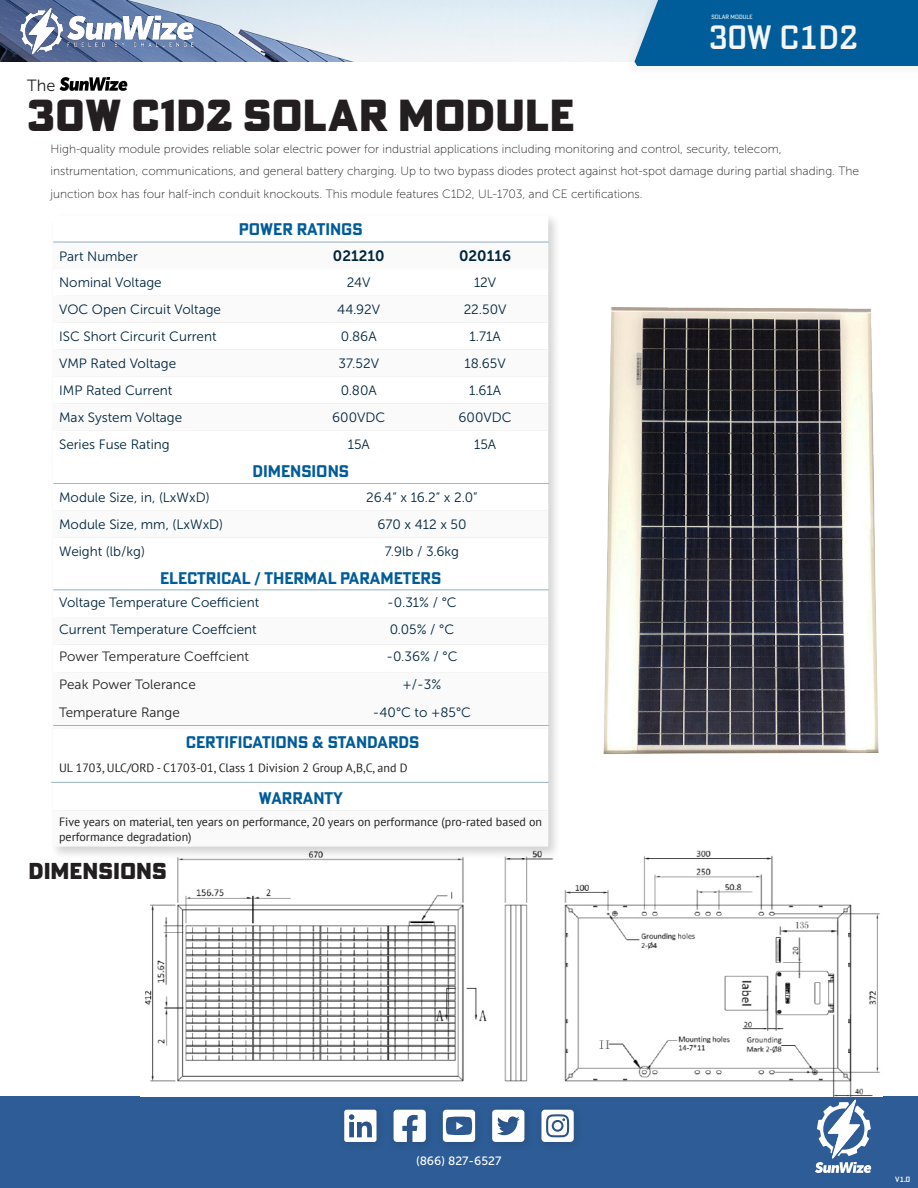
<style>
.page{position:relative;width:918px;height:1188px;background:#fff}
.page>*{position:absolute;margin:0;border:0;box-sizing:border-box;transform-origin:0 0}
.t1{font:800 43.8px "Poster Gothic ATF";color:#231f20}
.t2{font:500 33px "Poster Gothic ATF";color:#f4f5f5}
.t3{font:800 22.5px "Poster Gothic ATF";color:#231f20}
.t4{font:700 16.5px "Poster Gothic ATF";color:#005c99}
.t5{font:16.2px "Museo Sans 300";color:#231f20}
.t6{font:15px "Museo Sans 700";color:#00253d}
.t7{font:13.5px "Museo Sans 300";color:#00253d}
.t8{font:13.5px "Museo Sans 300";color:#231f20}
.t9{font:12px/22.5px "Museo Sans 100";color:#231f20}
.t10{font:12px/15px "PT Sans";color:#231f20}
.t11{font:12px "Museo Sans 500";color:#fff}
.t12{font:500 7.5px "Poster Gothic ATF";color:#fff}
.t13{font:6px "Poster Gothic ATF";color:#f4f5f5}
</style>
<div class="page">
<img style="left:0;top:0;width:622px;height:62px">
<div style="left:0;top:1096px;width:918px;height:92px;background:#2d5c96"></div>
<div style="left:436px;top:1104px;width:49px;height:48px;background:#231f20;opacity:.2"></div>
<svg style="left:443px;top:1110px;width:32px;height:32px"></svg>
<svg style="left:492px;top:1110px;width:32px;height:32px"></svg>
<svg style="left:344px;top:1110px;width:33px;height:32px"></svg>
<svg style="left:394px;top:1110px;width:32px;height:32px"></svg>
<svg style="left:541px;top:1110px;width:33px;height:32px"></svg>
<svg style="left:815px;top:1099px;width:56px;height:74px"></svg>
<div style="left:622px;top:0;width:296px;height:79px;background:#231f20;opacity:.05"></div>
<div style="left:633px;top:0;width:285px;height:66px;background:#015d99"></div>
<img style="left:18px;top:5px;width:177px;height:52px">
<img style="left:145px;top:850px;width:735px;height:246px">
<svg style="left:60px;top:77px;width:68px;height:14px"></svg>
<div style="left:50px;top:212px;width:511px;height:647px;background:#231f20;opacity:.2"></div>
<svg style="left:53px;top:215px;width:495px;height:27px"></svg>
<svg style="left:53px;top:243px;width:495px;height:604px"></svg>
<hr style="left:53px;top:242px;width:496px;height:1px;background:#437798">
<hr style="left:53px;top:483px;width:496px;height:1px;background:#437798">
<hr style="left:53px;top:590px;width:496px;height:1px;background:#437798">
<hr style="left:53px;top:725px;width:496px;height:1px;background:#437798">
<hr style="left:51px;top:782px;width:498px;height:1px;background:#437798">
<img style="left:603px;top:307px;width:276px;height:447px">
<p class="t5" style="left:27px;top:76px;width:30px">The</p>
<p class="t1" style="left:27px;top:87px;width:549px">30W C1D2 SOLAR MODULE</p>
<p class="t13" style="left:711px;top:13px;width:43px">SOLAR MODULE</p>
<p class="t2" style="left:709px;top:16px;width:151px">30W c1d2</p>
<p class="t9" style="left:51px;top:138px;width:810px">High-quality module provides reliable solar electric power for industrial applications including monitoring and control, security, telecom, instrumentation, communications, and general battery charging. Up to two bypass diodes protect against hot-spot damage during partial shading. The junction box has four half-inch conduit knockouts. This module features C1D2, UL-1703, and CE certifications.</p>
<p class="t4" style="left:239px;top:219px;width:125px">POWER RATINGS</p>
<p class="t7" style="left:59px;top:249px;width:80px">Part Number</p>
<p class="t6" style="left:333px;top:248px;width:53px">021210</p>
<p class="t6" style="left:459px;top:248px;width:53px">020116</p>
<p class="t7" style="left:59px;top:276px;width:104px">Nominal Voltage</p>
<p class="t7" style="left:347px;top:276px;width:25px">24V</p>
<p class="t7" style="left:474px;top:276px;width:24px">12V</p>
<p class="t7" style="left:59px;top:302px;width:163px">VOC Open Circuit Voltage</p>
<p class="t7" style="left:337px;top:302px;width:44px">44.92V</p>
<p class="t7" style="left:464px;top:302px;width:44px">22.50V</p>
<p class="t7" style="left:59px;top:329px;width:159px">ISC Short Circurit Current</p>
<p class="t7" style="left:341px;top:329px;width:37px">0.86A</p>
<p class="t7" style="left:470px;top:329px;width:33px">1.71A</p>
<p class="t7" style="left:59px;top:356px;width:119px">VMP Rated Voltage</p>
<p class="t7" style="left:339px;top:356px;width:42px">37.52V</p>
<p class="t7" style="left:465px;top:356px;width:43px">18.65V</p>
<p class="t7" style="left:59px;top:383px;width:115px">IMP Rated Current</p>
<p class="t7" style="left:341px;top:383px;width:38px">0.80A</p>
<p class="t7" style="left:469px;top:383px;width:33px">1.61A</p>
<p class="t7" style="left:59px;top:410px;width:125px">Max System Voltage</p>
<p class="t7" style="left:332px;top:410px;width:55px">600VDC</p>
<p class="t7" style="left:459px;top:410px;width:55px">600VDC</p>
<p class="t7" style="left:59px;top:437px;width:112px">Series Fuse Rating</p>
<p class="t7" style="left:348px;top:437px;width:24px">15A</p>
<p class="t7" style="left:474px;top:437px;width:24px">15A</p>
<p class="t4" style="left:252px;top:460px;width:98px">DIMENSIONS</p>
<p class="t7" style="left:59px;top:490px;width:152px">Module Size, in, (LxWxD)</p>
<p class="t7" style="left:366px;top:490px;width:113px">26.4” x 16.2” x 2.0”</p>
<p class="t7" style="left:59px;top:517px;width:166px">Module Size, mm, (LxWxD)</p>
<p class="t7" style="left:377px;top:517px;width:91px">670 x 412 x 50</p>
<p class="t7" style="left:59px;top:544px;width:87px">Weight (lb/kg)</p>
<p class="t7" style="left:385px;top:544px;width:76px">7.9lb / 3.6kg</p>
<p class="t4" style="left:160px;top:568px;width:283px">ELECTRICAL / THERMAL PARAMETERS</p>
<p class="t7" style="left:59px;top:595px;width:202px">Voltage Temperature Coefficient</p>
<p class="t7" style="left:387px;top:595px;width:71px">-0.31% / °C</p>
<p class="t7" style="left:59px;top:622px;width:199px">Current Temperature Coeffcient</p>
<p class="t7" style="left:390px;top:622px;width:66px">0.05% / °C</p>
<p class="t8" style="left:59px;top:649px;width:191px">Power Temperature Coeffcient</p>
<p class="t7" style="left:386px;top:649px;width:73px">-0.36% / °C</p>
<p class="t8" style="left:59px;top:677px;width:138px">Peak Power Tolerance</p>
<p class="t7" style="left:403px;top:677px;width:40px">+/-3%</p>
<p class="t8" style="left:59px;top:705px;width:122px">Temperature Range</p>
<p class="t7" style="left:373px;top:705px;width:100px">-40°C to +85°C</p>
<p class="t4" style="left:186px;top:731px;width:235px">CERTIFICATIONS &amp; STANDARDS</p>
<p class="t10" style="left:59px;top:760px;width:350px">UL 1703, ULC/ORD - C1703-01, Class 1 Division 2 Group A,B,C, and D</p>
<p class="t4" style="left:259px;top:788px;width:86px">WARRANTY</p>
<p class="t10" style="left:59px;top:814px;width:485px">Five years on material, ten years on performance, 20 years on performance (pro-rated based on performance degradation)</p>
<p class="t3" style="left:28px;top:856px;width:140px">DIMENSIONS</p>
<p class="t11" style="left:416px;top:1154px;width:87px">(866) 827-6527</p>
<p class="t12" style="left:895px;top:1174px;width:17px">v1.0</p>
</div>
